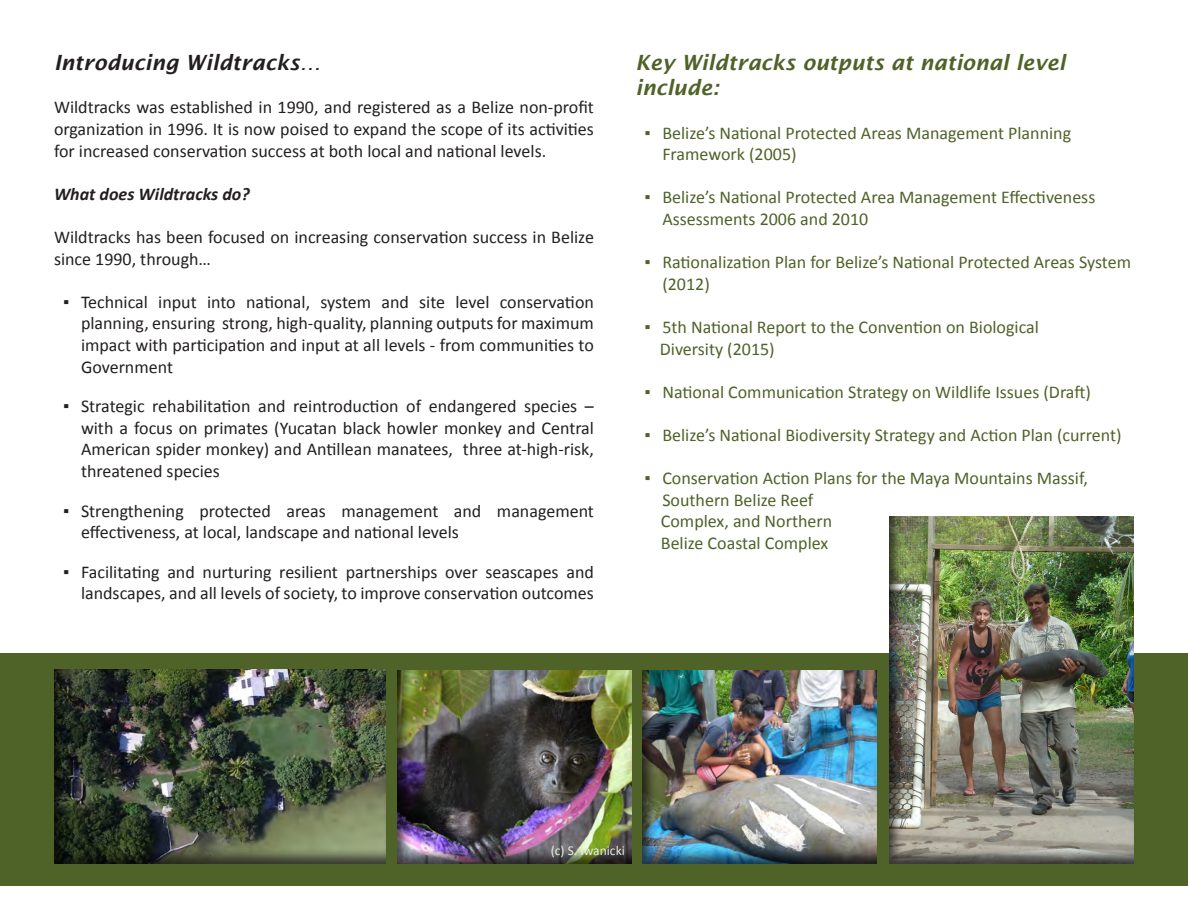
<style>
.page{position:relative;width:1188px;height:918px;background:#fff}
.page>*{position:absolute;margin:0;border:0;box-sizing:border-box;transform-origin:0 0}
.t1{font:italic 600 21px/25.2px "Lucida Sans";color:#4f6228}
.t2{font:italic 600 21px "Lucida Sans";color:#231f20}
.t3{font:18px/21.6px "Calibri";color:#231f20;text-align:justify}
.t4{font:18px/21.6px "Calibri";color:#4f6228}
.t5{font:italic 700 18px "Calibri";color:#231f20}
.t6{font:13.5px "Calibri";color:#eaf1dd}
.s1{font-weight:700}
</style>
<div class="page">
<div style="left:0;top:653px;width:1188px;height:233px;background:#4f6228"></div>
<div style="left:887px;top:514px;width:248px;height:352px;background:#231f20;opacity:.75"></div>
<div style="left:396px;top:668px;width:237px;height:197px;background:#231f20;opacity:.75"></div>
<div style="left:52px;top:667px;width:334px;height:198px;background:#231f20;opacity:.75"></div>
<div style="left:641px;top:669px;width:237px;height:197px;background:#231f20;opacity:.75"></div>
<p class="t2" style="left:54px;top:51px;width:268px">Introducing Wildtracks…</p>
<p class="t3" style="left:54px;top:97px;width:541px">Wildtracks was established in 1990, and registered as a Belize non-profit organization in 1996. It is now poised to expand the scope of its activities for increased conservation success at both local and national levels.</p>
<p class="t5" style="left:54px;top:182px;width:197px">What does Wildtracks do?</p>
<p class="t3" style="left:54px;top:226px;width:541px">Wildtracks has been focused on increasing conservation success in Belize since 1990, through…</p>
<p class="t3" style="left:81px;top:291px;width:514px;text-indent:-18px"><span class="s1">▪</span> Technical input into national, system and site level conservation planning, ensuring strong, high-quality, planning outputs for maximum impact with participation and input at all levels - from communities to Government</p>
<p class="t3" style="left:81px;top:395px;width:515px;text-indent:-18px"><span class="s1">▪</span> Strategic rehabilitation and reintroduction of endangered species – with a focus on primates (Yucatan black howler monkey and Central American spider monkey) and Antillean manatees, three at-high-risk, threatened species</p>
<p class="t3" style="left:81px;top:500px;width:514px;text-indent:-18px"><span class="s1">▪</span> Strengthening protected areas management and management effectiveness, at local, landscape and national levels</p>
<p class="t3" style="left:63px;top:561px;width:532px;text-align:right"><span class="s1">▪</span> Facilitating and nurturing resilient partnerships over seascapes and landscapes, and all levels of society, to improve conservation outcomes</p>
<p class="t1" style="left:635px;top:50px;width:432px">Key Wildtracks outputs at national level include:</p>
<p class="t4" style="left:662px;top:122px;width:410px;text-indent:-18px"><span class="s1">▪</span> Belize’s National Protected Areas Management Planning<br>Framework (2005)</p>
<p class="t4" style="left:662px;top:187px;width:435px;text-indent:-18px"><span class="s1">▪</span> Belize’s National Protected Area Management Effectiveness<br>Assessments 2006 and 2010</p>
<p class="t4" style="left:662px;top:251px;width:470px;text-indent:-18px"><span class="s1">▪</span> Rationalization Plan for Belize’s National Protected Areas System (2012)</p>
<p class="t4" style="left:644px;top:316px;width:396px"><span class="s1">▪</span> 5th National Report to the Convention on Biological</p>
<p class="t4" style="left:660px;top:338px;width:116px">Diversity (2015)</p>
<p class="t4" style="left:644px;top:381px;width:448px"><span class="s1">▪</span> National Communication Strategy on Wildlife Issues (Draft)</p>
<p class="t4" style="left:644px;top:424px;width:479px"><span class="s1">▪</span> Belize’s National Biodiversity Strategy and Action Plan (current)</p>
<p class="t4" style="left:662px;top:467px;width:427px;text-indent:-18px"><span class="s1">▪</span> Conservation Action Plans for the Maya Mountains Massif,<br>Southern Belize Reef</p>
<p class="t4" style="left:661px;top:511px;width:173px">Complex, and Northern</p>
<p class="t4" style="left:661px;top:532px;width:169px">Belize Coastal Complex</p>
<p class="t6" style="left:551px;top:842px;width:76px">(c) S. Iwanicki</p>
</div>
